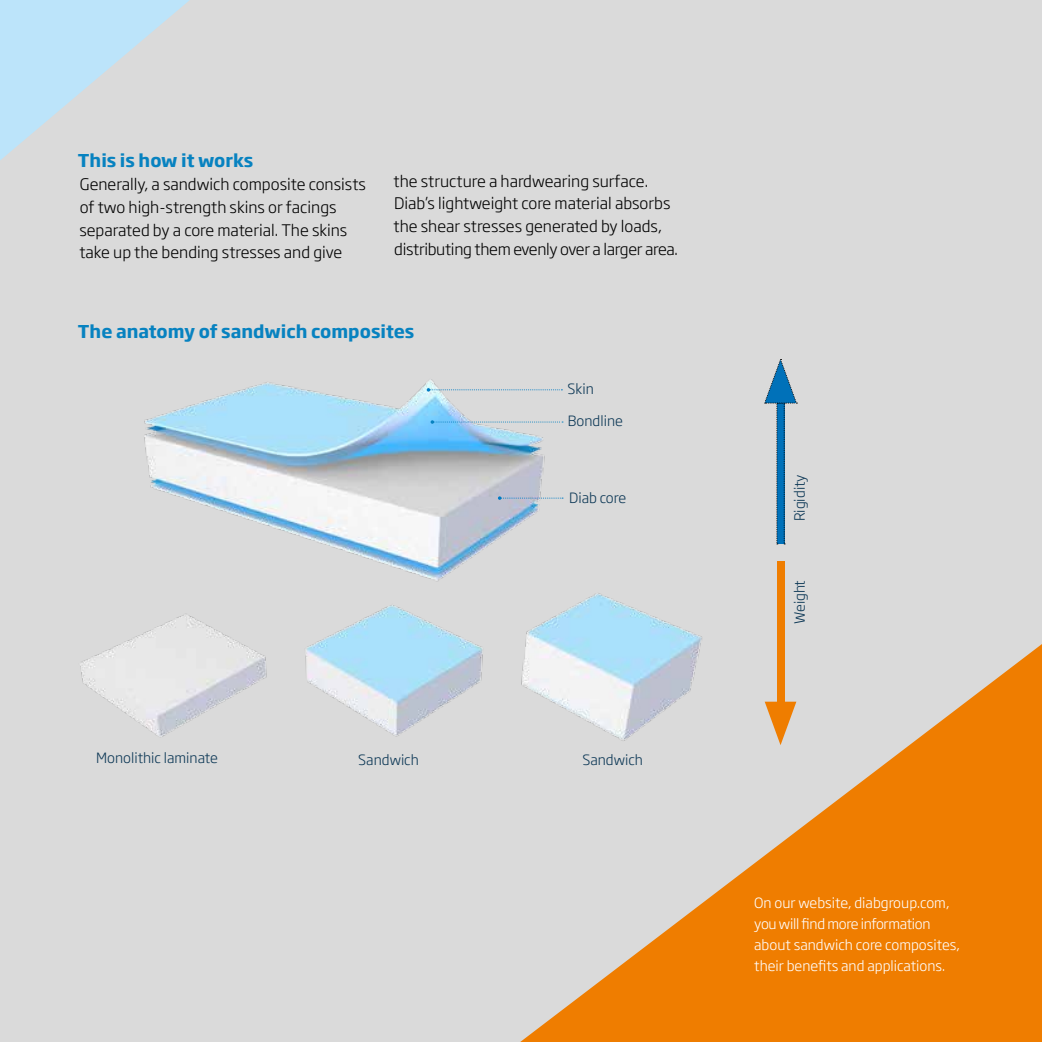
<style>
.page{position:relative;width:1042px;height:1042px;background:#dadada}
.page>*{position:absolute;margin:0;border:0;box-sizing:border-box;transform-origin:0 0}
.t1{font:700 17.5px "Soho Gothic Std";color:#0782c0}
.t2{font:300 15.75px/22.8px "Soho Gothic Std";color:#000}
.t3{font:300 14px/21px "Soho Gothic Std";color:#fff}
.t4{font:300 14px "Soho Gothic Std";color:#0d3856}
</style>
<div class="page">
<svg style="left:0;top:0;width:189px;height:160px"></svg>
<svg style="left:764px;top:359px;width:33px;height:185px"></svg>
<div style="left:777px;top:561px;width:7px;height:140px;background:#ef7d00"></div>
<img style="left:80px;top:379px;width:622px;height:358px">
<svg style="left:498px;top:496px;width:65px;height:4px"></svg>
<svg style="left:430px;top:420px;width:133px;height:4px"></svg>
<svg style="left:427px;top:388px;width:135px;height:4px"></svg>
<svg style="left:520px;top:644px;width:522px;height:398px;fill:#ef7d00"></svg>
<p class="t1" style="left:78px;top:150px;width:177px">This is how it works</p>
<p class="t2" style="left:79px;top:173px;width:288px">Generally, a sandwich composite consists of two high-strength skins or facings separated by a core material. The skins take up the bending stresses and give</p>
<p class="t2" style="left:394px;top:170px;width:286px">the structure a hardwearing surface.<br>Diab’s lightweight core material absorbs the shear stresses generated by loads, distributing them evenly over a larger area.</p>
<p class="t1" style="left:78px;top:320px;width:338px">The anatomy of sandwich composites</p>
<p class="t4" style="left:567px;top:380px;width:28px">Skin</p>
<p class="t4" style="left:568px;top:412px;width:57px">Bondline</p>
<p class="t4" style="left:569px;top:489px;width:59px">Diab core</p>
<p class="t4" style="left:96px;top:749px;width:123px">Monolithic laminate</p>
<p class="t4" style="left:358px;top:750px;width:62px">Sandwich</p>
<p class="t4" style="left:582px;top:750px;width:62px">Sandwich</p>
<p class="t4" style="left:791px;top:521px;width:49px;rotate:-90deg">Rigidity</p>
<p class="t4" style="left:791px;top:624px;width:46px;rotate:-90deg">Weight</p>
<p class="t3" style="left:754px;top:892px;width:207px">On our website, diabgroup.com, you will find more information about sandwich core composites, their benefits and applications.</p>
</div>
